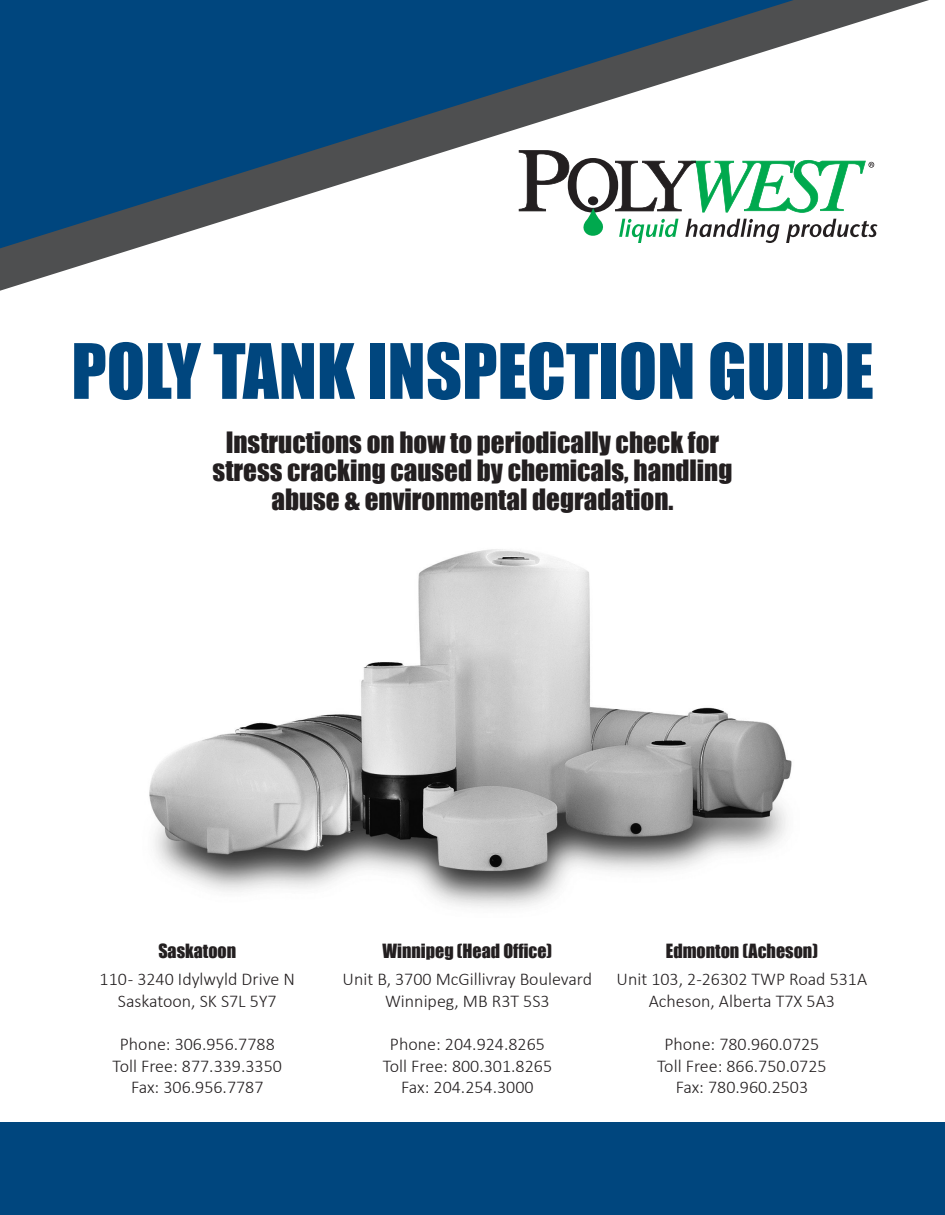
<style>
.page{position:relative;width:945px;height:1215px;background:#fff}
.page>*{position:absolute;margin:0;border:0;box-sizing:border-box;transform-origin:0 0}
.t1{font:70.5px "Impact";color:#00467e}
.t2{font:27px "Impact";color:#231f20}
.t3{font:300 18px "Calibri";color:#231f20}
.t4{font:18px "Impact";color:#231f20}
</style>
<div class="page">
<img style="left:149px;top:549px;width:643px;height:358px">
<svg style="left:0;top:0;width:929px;height:291px"></svg>
<svg style="left:519px;top:150px;width:359px;height:93px"></svg>
<div style="left:0;top:1122px;width:945px;height:93px;background:#00467e"></div>
<p class="t1" style="left:71px;top:317px;width:804px">POLY TANK INSPECTION GUIDE</p>
<p class="t2" style="left:226px;top:421px;width:495px">Instructions on how to periodically check for</p>
<p class="t2" style="left:213px;top:450px;width:521px">stress cracking caused by chemicals, handling</p>
<p class="t2" style="left:271px;top:478px;width:404px">abuse &amp; environmental degradation.</p>
<p class="t4" style="left:158px;top:937px;width:79px">Saskatoon</p>
<p class="t4" style="left:383px;top:937px;width:171px">Winnipeg (Head Office)</p>
<p class="t4" style="left:666px;top:937px;width:154px">Edmonton (Acheson)</p>
<p class="t3" style="left:100px;top:968px;width:197px">110 - 3240 Idylwyld Drive N</p>
<p class="t3" style="left:118px;top:990px;width:160px">Saskatoon, SK S7L 5Y7</p>
<p class="t3" style="left:120px;top:1033px;width:157px">Phone: 306.956.7788</p>
<p class="t3" style="left:113px;top:1055px;width:171px">Toll Free: 877.339.3350</p>
<p class="t3" style="left:131px;top:1076px;width:134px">Fax: 306.956.7787</p>
<p class="t3" style="left:343px;top:968px;width:251px">Unit B, 3700 McGillivray Boulevard</p>
<p class="t3" style="left:385px;top:990px;width:166px">Winnipeg, MB R3T 5S3</p>
<p class="t3" style="left:390px;top:1033px;width:157px">Phone: 204.924.8265</p>
<p class="t3" style="left:383px;top:1055px;width:171px">Toll Free: 800.301.8265</p>
<p class="t3" style="left:401px;top:1076px;width:134px">Fax: 204.254.3000</p>
<p class="t3" style="left:617px;top:968px;width:252px">Unit 103, 2-26302 TWP Road 531A</p>
<p class="t3" style="left:649px;top:990px;width:188px">Acheson, Alberta T7X 5A3</p>
<p class="t3" style="left:664px;top:1033px;width:157px">Phone: 780.960.0725</p>
<p class="t3" style="left:657px;top:1055px;width:171px">Toll Free: 866.750.0725</p>
<p class="t3" style="left:676px;top:1076px;width:134px">Fax: 780.960.2503</p>
</div>
